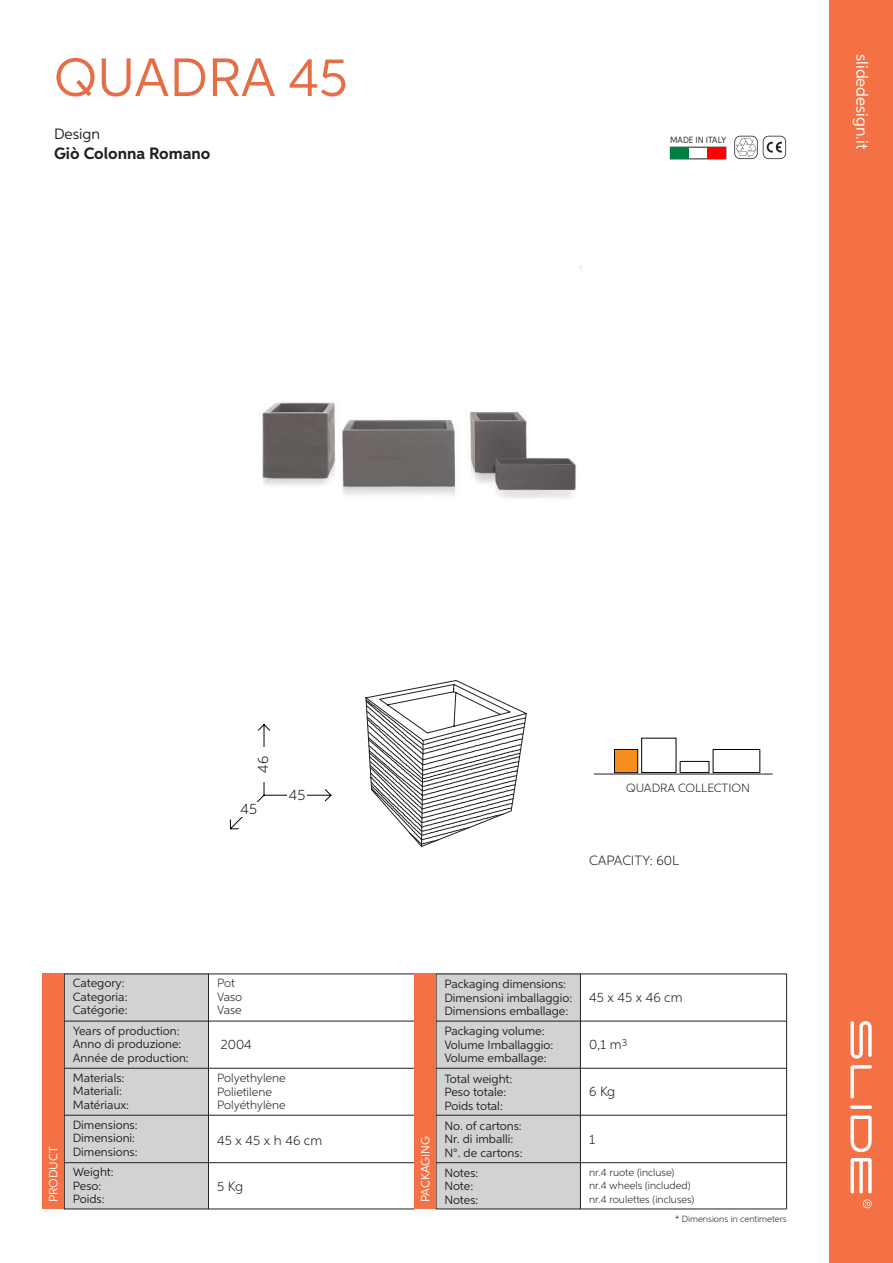
<style>
.page{position:relative;width:893px;height:1263px;background:#fff}
.page>*{position:absolute;margin:0;border:0;box-sizing:border-box;transform-origin:0 0}
.t1{font:54px "Aspira";color:#e46f46}
.t2{font:700 16.5px "Aspira";color:#231f20}
.t3{font:16.5px "Aspira";color:#fff}
.t4{font:15px "Aspira";color:#231f20}
.t5{font:300 15px "Aspira";color:#231f20}
.t6{font:300 13.5px "Aspira";color:#231f20}
.t7{font:12px/13.5px "Aspira";color:#231f20}
.t8{font:300 12px/13.5px "Aspira";color:#231f20}
.t9{font:12px "Aspira";color:#fff}
.t10{font:300 10.5px/13.5px "Aspira";color:#231f20}
.t11{font:300 9px "Aspira";color:#231f20}
.t12{font:9px "Aspira Nar";color:#231f20}
</style>
<div class="page">
<div style="left:829px;top:0;width:64px;height:1263px;background:#f37144"></div>
<svg style="left:863px;top:1199px;width:9px;height:9px"></svg>
<svg style="left:850px;top:1105px;width:22px;height:4px"></svg>
<svg style="left:850px;top:1115px;width:22px;height:37px"></svg>
<svg style="left:850px;top:1065px;width:22px;height:33px"></svg>
<svg style="left:850px;top:1158px;width:22px;height:35px"></svg>
<svg style="left:850px;top:1021px;width:22px;height:37px"></svg>
<svg style="left:734px;top:136px;width:52px;height:23px"></svg>
<div style="left:670px;top:147px;width:19px;height:12px;background:#008040"></div>
<div style="left:708px;top:147px;width:18px;height:12px;background:#fe0000"></div>
<div style="left:64px;top:974px;width:144px;height:235px;background:#d1d2d4"></div>
<div style="left:64px;top:974px;width:145px;height:235px;border:1px solid #231f20"></div>
<div style="left:436px;top:974px;width:144px;height:235px;background:#d1d2d4"></div>
<div style="left:436px;top:974px;width:145px;height:235px;border:1px solid #231f20"></div>
<hr style="left:64px;top:1021px;width:722px;height:1px;background:#231f20">
<hr style="left:209px;top:974px;width:206px;height:1px;background:#231f20">
<hr style="left:64px;top:1068px;width:723px;height:1px;background:#231f20">
<hr style="left:64px;top:1115px;width:722px;height:1px;background:#231f20">
<hr style="left:209px;top:1209px;width:206px;height:1px;background:#231f20">
<hr style="left:581px;top:1209px;width:205px;height:1px;background:#231f20">
<hr style="left:64px;top:1162px;width:723px;height:1px;background:#231f20">
<hr style="left:581px;top:974px;width:206px;height:1px;background:#231f20">
<hr style="left:786px;top:974px;width:1px;height:235px;background:#231f20">
<div style="left:43px;top:974px;width:21px;height:235px;background:#f37144"></div>
<div style="left:415px;top:974px;width:21px;height:235px;background:#f37144"></div>
<img style="left:262px;top:266px;width:320px;height:232px">
<svg style="left:365px;top:680px;width:162px;height:167px"></svg>
<svg style="left:229px;top:724px;width:103px;height:106px"></svg>
<div style="left:256px;top:747px;width:15px;height:34px;background:#fff"></div>
<div style="left:232px;top:802px;width:34px;height:15px;background:#fff"></div>
<div style="left:287px;top:788px;width:20px;height:14px;background:#fff"></div>
<hr style="left:594px;top:774px;width:178px;height:1px;background:#231f20">
<div style="left:614px;top:749px;width:24px;height:24px;background:#f68e1e;border:1px solid #000"></div>
<div style="left:641px;top:738px;width:35px;height:35px;border:1px solid #000"></div>
<div style="left:680px;top:761px;width:29px;height:12px;border:1px solid #000"></div>
<div style="left:713px;top:749px;width:47px;height:24px;border:1px solid #000"></div>
<h1 class="t1" style="left:54px;top:45px;width:295px">QUADRA 45</h1>
<p class="t4" style="left:54px;top:125px;width:48px">Design</p>
<h2 class="t2" style="left:54px;top:143px;width:158px">Giò Colonna Romano</h2>
<p class="t12" style="left:670px;top:134px;width:58px">MADE IN ITALY</p>
<h2 class="t3" style="left:872px;top:54px;width:97px;rotate:90deg">slidedesign.it</h2>
<p class="t5" style="left:254px;top:773px;width:18px;rotate:-90deg">46</p>
<p class="t5" style="left:241px;top:800px;width:18px">45</p>
<p class="t5" style="left:289px;top:786px;width:18px">45</p>
<p class="t8" style="left:626px;top:781px;width:125px">QUADRA COLLECTION</p>
<p class="t6" style="left:589px;top:852px;width:91px">CAPACITY: 60L</p>
<p class="t7" style="left:73px;top:976px;width:56px">Category:<br>Categoria:<br>Catégorie:</p>
<p class="t7" style="left:73px;top:1024px;width:118px">Years of production:<br>Anno di produzione:<br>Année de production:</p>
<p class="t8" style="left:217px;top:976px;width:27px">Pot<br>Vaso<br>Vase</p>
<p class="t6" style="left:221px;top:1036px;width:32px">2004</p>
<p class="t7" style="left:73px;top:1071px;width:58px">Materials:<br>Materiali:<br>Matériaux:</p>
<p class="t7" style="left:73px;top:1118px;width:66px">Dimensions:<br>Dimensioni:<br>Dimensions:</p>
<p class="t8" style="left:217px;top:1071px;width:70px">Polyethylene<br>Polietilene<br>Polyéthylène</p>
<p class="t6" style="left:217px;top:1132px;width:107px">45 x 45 x h 46 cm</p>
<p class="t9" style="left:46px;top:1202px;width:57px;rotate:-90deg">PRODUCT</p>
<p class="t9" style="left:418px;top:1202px;width:68px;rotate:-90deg">PACKAGING</p>
<p class="t7" style="left:73px;top:1165px;width:42px">Weight:<br>Peso:<br>Poids:</p>
<p class="t6" style="left:217px;top:1178px;width:28px">5 Kg</p>
<p class="t7" style="left:444px;top:977px;width:129px">Packaging dimensions:<br>Dimensioni imballaggio:<br>Dimensions emballage:</p>
<p class="t7" style="left:444px;top:1024px;width:111px">Packaging volume:<br>Volume Imballaggio:<br>Volume emballage:</p>
<p class="t7" style="left:444px;top:1072px;width:70px">Total weight:<br>Peso totale:<br>Poids total:</p>
<p class="t7" style="left:444px;top:1118px;width:80px">No. of cartons:<br>Nr. di imballi:<br>N°. de cartons:</p>
<p class="t7" style="left:444px;top:1165px;width:36px">Notes:<br>Note:<br>Notes:</p>
<p class="t6" style="left:589px;top:989px;width:95px">45 x 45 x 46 cm</p>
<p class="t6" style="left:589px;top:1036px;width:40px">0,1 m<sup>3</sup></p>
<p class="t6" style="left:589px;top:1083px;width:28px">6 Kg</p>
<p class="t6" style="left:589px;top:1131px;width:7px">1</p>
<p class="t10" style="left:589px;top:1165px;width:107px">nr.4 ruote (incluse) nr.4 wheels (included) nr.4 roulettes (incluses)</p>
<p class="t11" style="left:675px;top:1213px;width:113px">* Dimensions in centimeters</p>
</div>
